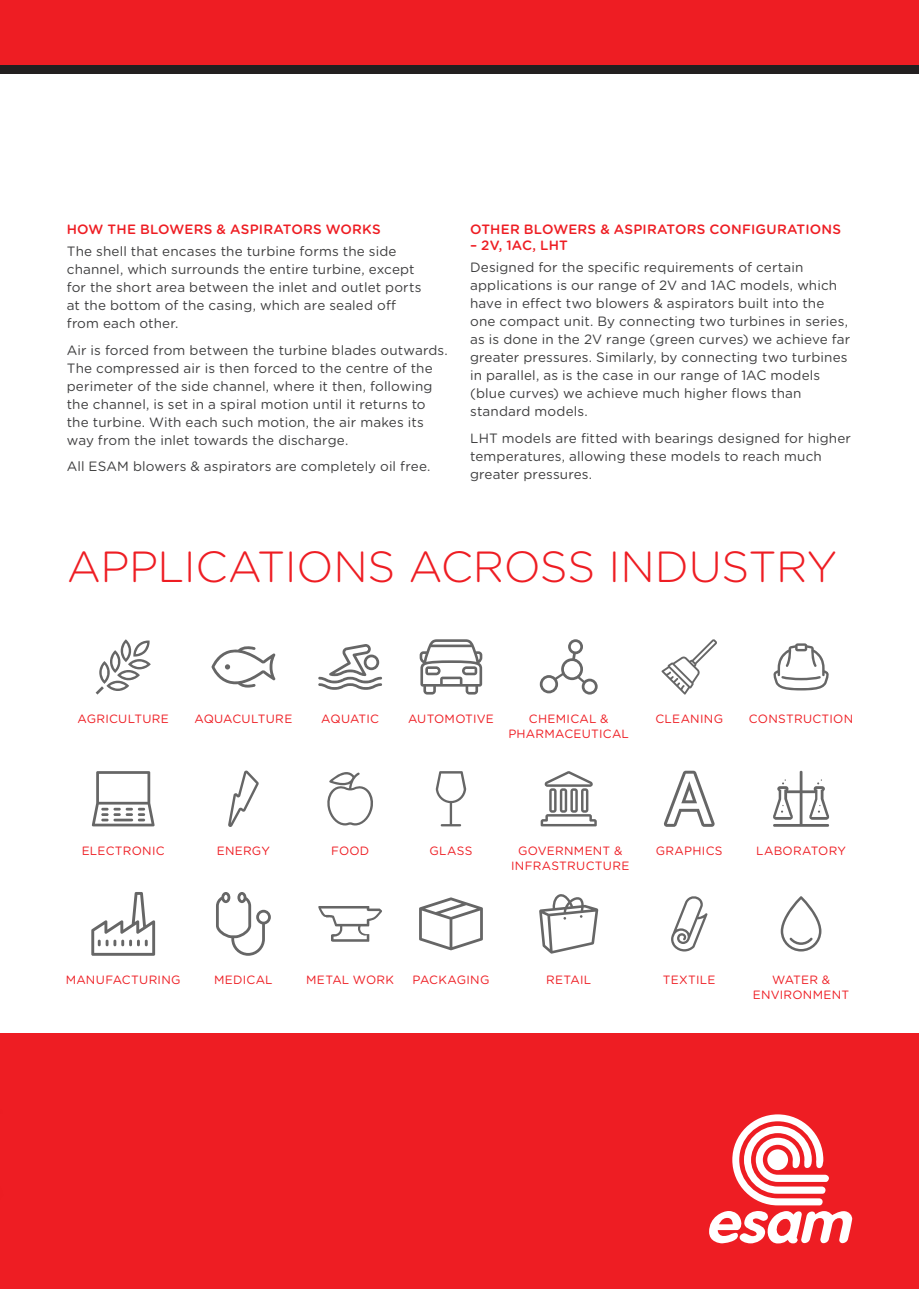
<style>
.page{position:relative;width:919px;height:1289px;background:#fff}
.page>*{position:absolute;margin:0;border:0;box-sizing:border-box;transform-origin:0 0}
.HEADER_1{font:300 43.5px "Gotham Rounded";letter-spacing:-.01em;color:#ee1d23}
.BODY{font:13.5px/18px "Gotham Rounded";letter-spacing:.01em;color:#3e3e3f}
.HEADER_1-2{font:500 13.5px "Gotham Rounded";letter-spacing:.015em;color:#ee1d23}
.BODY-2{font:12px/14.4px "Gotham Rounded";letter-spacing:.02em;color:#ee1d23;text-align:center}
.BODY-3{font:12px "Gotham Rounded";color:#ee1d23}
</style>
<div class="page">
<div style="left:0;top:1033px;width:918px;height:255px;background:#ee1d23"></div>
<div style="left:0;top:0;width:918px;height:65px;background:#ee1d23"></div>
<div style="left:0;top:66px;width:918px;height:8px;background:#231f20"></div>
<svg style="left:709px;top:1114px;width:143px;height:129px"></svg>
<svg style="left:96px;top:639px;width:55px;height:55px"></svg>
<svg style="left:92px;top:771px;width:62px;height:55px"></svg>
<svg style="left:91px;top:892px;width:64px;height:63px"></svg>
<svg style="left:211px;top:646px;width:64px;height:41px"></svg>
<svg style="left:228px;top:770px;width:31px;height:57px"></svg>
<svg style="left:216px;top:892px;width:55px;height:63px"></svg>
<svg style="left:318px;top:644px;width:64px;height:45px"></svg>
<svg style="left:327px;top:772px;width:46px;height:53px"></svg>
<svg style="left:318px;top:906px;width:64px;height:35px"></svg>
<svg style="left:436px;top:771px;width:30px;height:55px"></svg>
<svg style="left:419px;top:639px;width:63px;height:55px"></svg>
<svg style="left:419px;top:897px;width:64px;height:53px"></svg>
<svg style="left:539px;top:639px;width:58px;height:55px"></svg>
<svg style="left:540px;top:771px;width:56px;height:55px"></svg>
<svg style="left:539px;top:894px;width:59px;height:59px"></svg>
<svg style="left:661px;top:639px;width:56px;height:55px"></svg>
<svg style="left:664px;top:770px;width:50px;height:56px"></svg>
<svg style="left:671px;top:896px;width:36px;height:55px"></svg>
<svg style="left:773px;top:643px;width:55px;height:47px"></svg>
<svg style="left:773px;top:770px;width:56px;height:56px"></svg>
<svg style="left:780px;top:896px;width:41px;height:55px"></svg>
<p class="HEADER_1-2" style="left:67px;top:219px;width:315px">HOW THE BLOWERS &amp; ASPIRATORS WORKS</p>
<p class="BODY" style="left:67px;top:241px;width:356px">The shell that encases the turbine forms the side channel, which surrounds the entire turbine, except for the short area between the inlet and outlet ports at the bottom of the casing, which are sealed off from each other.</p>
<p class="BODY" style="left:67px;top:340px;width:382px">Air is forced from between the turbine blades outwards.<br>The compressed air is then forced to the centre of the perimeter of the side channel, where it then, following the channel, is set in a spiral motion until it returns to the turbine. With each such motion, the air makes its way from the inlet towards the discharge.</p>
<p class="BODY" style="left:67px;top:456px;width:365px">All ESAM blowers &amp; aspirators are completely oil free.</p>
<p class="HEADER_1-2" style="left:470px;top:219px;width:372px">OTHER BLOWERS &amp; ASPIRATORS CONFIGURATIONS</p>
<p class="HEADER_1-2" style="left:470px;top:235px;width:99px">– 2V, 1AC, LHT</p>
<p class="BODY" style="left:470px;top:258px;width:382px">Designed for the specific requirements of certain applications is our range of 2V and 1AC models, which have in effect two blowers &amp; aspirators built into the one compact unit. By connecting two turbines in series, as is done in the 2V range (green curves) we achieve far greater pressures. Similarly, by connecting two turbines in parallel, as is the case in our range of 1AC models (blue curves) we achieve much higher flows than standard models.</p>
<p class="BODY" style="left:470px;top:428px;width:382px">LHT models are fitted with bearings designed for higher temperatures, allowing these models to reach much greater pressures.</p>
<p class="HEADER_1" style="left:67px;top:537px;width:772px">APPLICATIONS ACROSS INDUSTRY</p>
<p class="BODY-2" style="left:77px;top:711px;width:93px">AGRICULTURE</p>
<p class="BODY-2" style="left:194px;top:711px;width:99px">AQUACULTURE</p>
<p class="BODY-3" style="left:321px;top:710px;width:59px">AQUATIC</p>
<p class="BODY-2" style="left:408px;top:711px;width:87px">AUTOMOTIVE</p>
<p class="BODY-2" style="left:508px;top:711px;width:122px">CHEMICAL &amp;<br>PHARMACEUTICAL</p>
<p class="BODY-2" style="left:655px;top:711px;width:69px">CLEANING</p>
<p class="BODY-2" style="left:748px;top:711px;width:106px">CONSTRUCTION</p>
<p class="BODY-2" style="left:82px;top:843px;width:84px">ELECTRONIC</p>
<p class="BODY-2" style="left:217px;top:843px;width:55px">ENERGY</p>
<p class="BODY-2" style="left:331px;top:843px;width:40px">FOOD</p>
<p class="BODY-2" style="left:429px;top:843px;width:45px">GLASS</p>
<p class="BODY-2" style="left:511px;top:843px;width:120px">GOVERNMENT &amp;<br>INFRASTRUCTURE</p>
<p class="BODY-2" style="left:655px;top:843px;width:68px">GRAPHICS</p>
<p class="BODY-2" style="left:756px;top:843px;width:91px">LABORATORY</p>
<p class="BODY-2" style="left:66px;top:972px;width:116px">MANUFACTURING</p>
<p class="BODY-2" style="left:214px;top:972px;width:60px">MEDICAL</p>
<p class="BODY-2" style="left:306px;top:972px;width:89px">METAL WORK</p>
<p class="BODY-2" style="left:412px;top:972px;width:78px">PACKAGING</p>
<p class="BODY-2" style="left:546px;top:972px;width:47px">RETAIL</p>
<p class="BODY-2" style="left:662px;top:972px;width:54px">TEXTILE</p>
<p class="BODY-2" style="left:752px;top:972px;width:98px">WATER &amp;<br>ENVIRONMENT</p>
</div>
